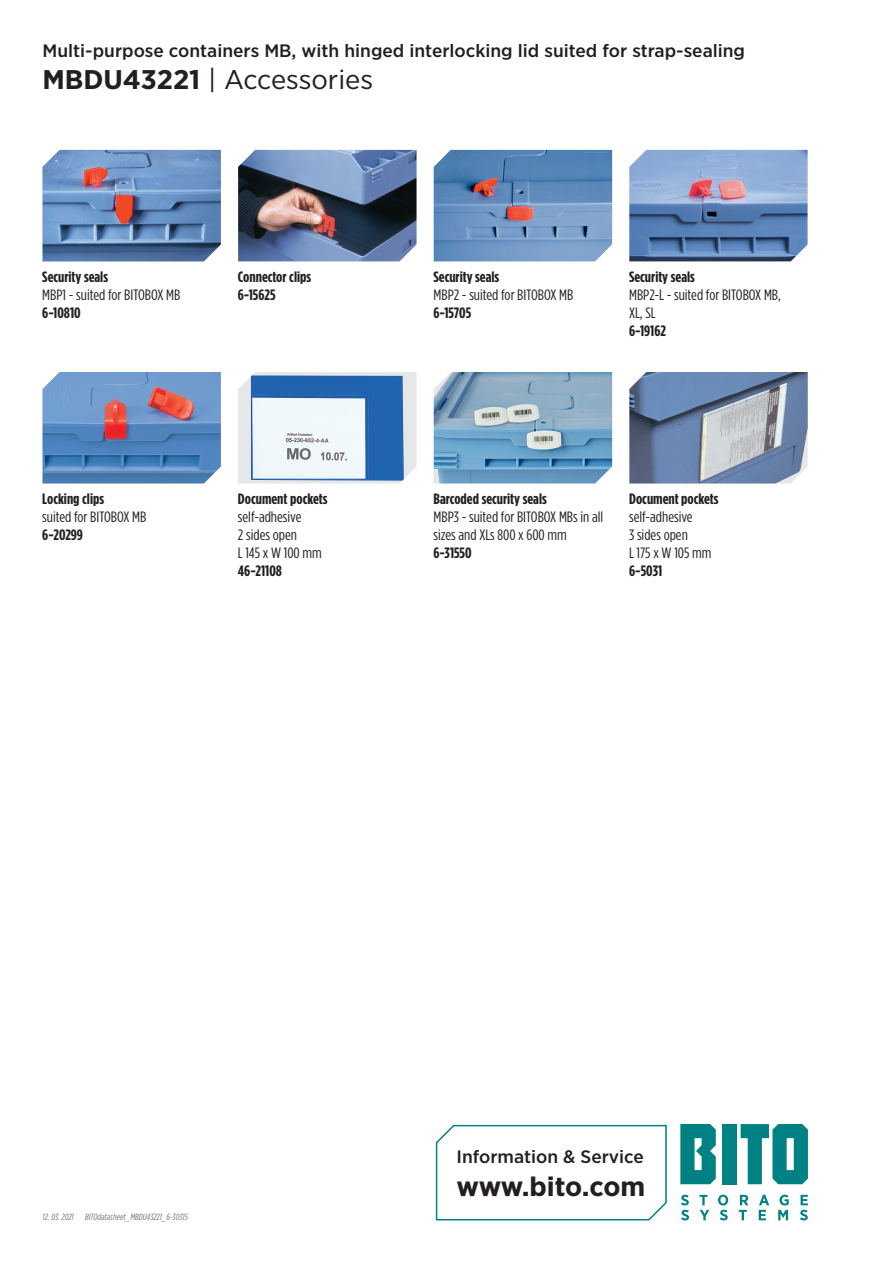
<style>
.page{position:relative;width:893px;height:1263px;background:#fff}
.page>*{position:absolute;margin:0;border:0;box-sizing:border-box;transform-origin:0 0}
.t1{font:27px "Gotham Narrow";color:#231f20;scale:1.1 1}
.t2{font:700 27px "Gotham Narrow";letter-spacing:-.015em;color:#231f20;scale:1.1 1}
.t3{font:500 18px "Gotham Narrow";color:#231f20;scale:1.1 1}
.t4{font:15px/18px "Gotham Condensed";color:#231f20;scale:1.1 1}
.t5{font:700 15px/18px "Gotham Condensed";color:#231f20;scale:1.1 1}
.t6{font:italic 9px "Gotham Condensed";color:#76787b;scale:1.1 1}
.s1{font-weight:700}
</style>
<div class="page">
<div style="left:723px;top:1124px;width:14px;height:60px;background:#008183"></div>
<svg style="left:680px;top:1124px;width:36px;height:60px;background:#229193"></svg>
<svg style="left:741px;top:1124px;width:67px;height:60px"></svg>
<svg style="left:681px;top:1195px;width:8px;height:25px"></svg>
<svg style="left:699px;top:1195px;width:10px;height:25px"></svg>
<svg style="left:718px;top:1195px;width:10px;height:25px"></svg>
<svg style="left:739px;top:1195px;width:9px;height:25px"></svg>
<svg style="left:759px;top:1195px;width:10px;height:25px"></svg>
<svg style="left:778px;top:1195px;width:11px;height:25px"></svg>
<svg style="left:800px;top:1195px;width:8px;height:25px"></svg>
<svg style="left:435px;top:1124px;width:232px;height:97px"></svg>
<img style="left:629px;top:372px;width:179px;height:111px">
<img style="left:434px;top:372px;width:178px;height:111px">
<svg style="left:238px;top:372px;width:178px;height:111px;background:#e7e8ea"></svg>
<img style="left:251px;top:375px;width:153px;height:106px">
<img style="left:43px;top:372px;width:178px;height:111px">
<img style="left:629px;top:150px;width:179px;height:111px">
<img style="left:434px;top:150px;width:178px;height:111px">
<img style="left:238px;top:150px;width:178px;height:111px">
<img style="left:43px;top:150px;width:178px;height:111px">
<p class="t3" style="left:43px;top:39px;width:640px">Multi-purpose containers MB, with hinged interlocking lid suited for strap-sealing</p>
<h1 class="t1" style="left:43px;top:63px;width:302px"><span class="s1">MBDU43221</span> | Accessories</h1>
<p class="t5" style="left:42px;top:268px;width:61px">Security seals</p>
<p class="t4" style="left:42px;top:286px;width:127px">MBP1 - suited for BITOBOX MB</p>
<p class="t5" style="left:42px;top:304px;width:36px">6-10810</p>
<p class="t5" style="left:238px;top:268px;width:68px">Connector clips<br>6-15625</p>
<p class="t5" style="left:42px;top:490px;width:58px">Locking clips</p>
<p class="t4" style="left:42px;top:508px;width:96px">suited for BITOBOX MB</p>
<p class="t5" style="left:42px;top:526px;width:39px">6-20299</p>
<p class="t5" style="left:238px;top:490px;width:83px">Document pockets</p>
<p class="t4" style="left:238px;top:508px;width:78px">self-adhesive<br>2 sides open<br>L 145 x W 100 mm</p>
<p class="t5" style="left:238px;top:562px;width:42px">46-21108</p>
<p class="t5" style="left:433px;top:268px;width:61px">Security seals</p>
<p class="t4" style="left:433px;top:285px;width:129px">MBP2 - suited for BITOBOX MB</p>
<p class="t5" style="left:433px;top:304px;width:36px">6-15705</p>
<p class="t5" style="left:629px;top:268px;width:61px">Security seals</p>
<p class="t4" style="left:629px;top:285px;width:139px">MBP2-L - suited for BITOBOX MB,<br>XL, SL</p>
<p class="t5" style="left:629px;top:322px;width:35px">6-19162</p>
<p class="t5" style="left:433px;top:490px;width:104px">Barcoded security seals</p>
<p class="t4" style="left:433px;top:508px;width:156px">MBP3 - suited for BITOBOX MBs in all sizes and XLs 800 x 600 mm</p>
<p class="t5" style="left:433px;top:544px;width:36px">6-31550</p>
<p class="t5" style="left:629px;top:490px;width:83px">Document pockets</p>
<p class="t4" style="left:629px;top:508px;width:76px">self-adhesive<br>3 sides open<br>L 175 x W 105 mm</p>
<p class="t5" style="left:629px;top:562px;width:32px">6-5031</p>
<p class="t6" style="left:43px;top:1212px;width:30px">12. 03. 2021</p>
<p class="t6" style="left:85px;top:1212px;width:95px">BITOdatasheet_MBDU43221_6-30315</p>
<p class="t3" style="left:457px;top:1145px;width:172px">Information &amp; Service</p>
<h1 class="t2" style="left:457px;top:1169px;width:173px">www.bito.com</h1>
</div>
